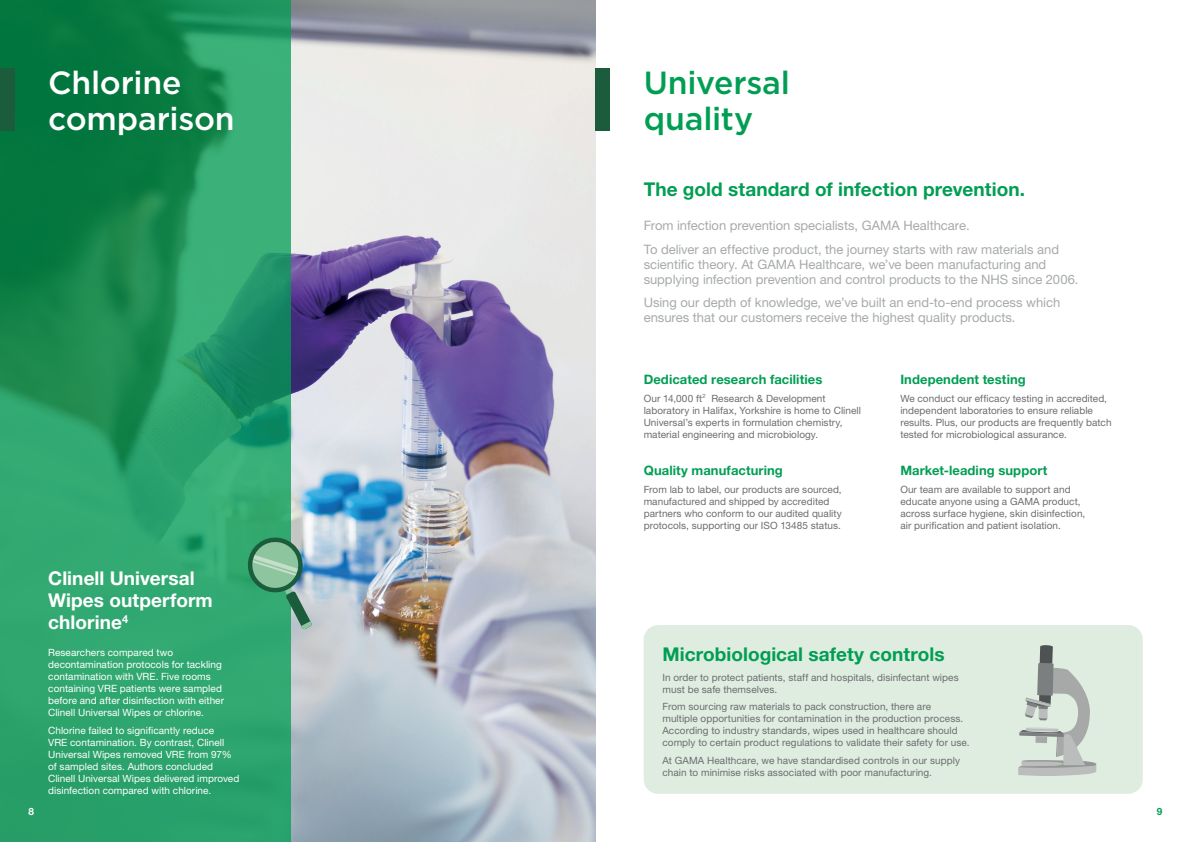
<style>
.page{position:relative;width:1191px;height:842px;background:#fff}
.page>*{position:absolute;margin:0;border:0;box-sizing:border-box;transform-origin:0 0}
.t1{font:500 32px/36px "Gotham";letter-spacing:-.01em;color:#fff}
.t2{font:500 32px/36px "Gotham";letter-spacing:-.005em;color:#009e53}
.t3{font:700 19px "Helvetica Neue LT Pro";letter-spacing:.005em;color:#009e53}
.t4{font:700 19px/22px "Helvetica Neue LT Pro";letter-spacing:.005em;color:#fff}
.t5{font:13px/15px "Helvetica Neue LT Pro";letter-spacing:-.005em;color:#a7aaaa}
.t6{font:700 13px "Helvetica Neue LT Pro";letter-spacing:.005em;color:#009e53}
.t7{font:10px/12px "Helvetica Neue LT Pro";letter-spacing:.005em;color:#6c6d70}
.t8{font:10px/12px "Helvetica Neue LT Pro";letter-spacing:.005em;color:#fff}
.t9{font:700 10px "Helvetica Neue LT Pro";color:#009e53}
.t10{font:700 10px "Helvetica Neue LT Pro";color:#fff}
</style>
<div class="page">
<img style="left:291px;top:0;width:304px;height:842px">
<div style="left:595px;top:69px;width:14px;height:62px;background:#1a5c3b"></div>
<svg style="left:0;top:0;width:291px;height:842px;background:#239861"></svg>
<svg style="left:246px;top:530px;width:66px;height:99px;background:#64ab8a"></svg>
<div style="left:643px;top:625px;width:499px;height:169px;background:#dfece0;border-radius:14px"></div>
<svg style="left:1018px;top:645px;width:78px;height:131px"></svg>
<div style="left:0;top:69px;width:14px;height:62px;background:#1a5c3b"></div>
<h1 class="t1" style="left:48px;top:65px;width:188px">Chlorine comparison</h1>
<p class="t10" style="left:28px;top:805px;width:7px">8</p>
<h2 class="t4" style="left:48px;top:567px;width:166px">Clinell Universal<br>Wipes outperform chlorine<sup>4</sup></h2>
<p class="t8" style="left:48px;top:646px;width:177px">Researchers compared two decontamination protocols for tackling contamination with VRE. Five rooms containing VRE patients were sampled before and after disinfection with either Clinell Universal Wipes or chlorine.</p>
<p class="t8" style="left:48px;top:724px;width:193px">Chlorine failed to significantly reduce<br>VRE contamination. By contrast, Clinell Universal Wipes removed VRE from 97% of sampled sites. Authors concluded Clinell Universal Wipes delivered improved disinfection compared with chlorine.</p>
<h1 class="t2" style="left:643px;top:65px;width:148px">Universal quality</h1>
<h2 class="t3" style="left:643px;top:178px;width:383px">The gold standard of infection prevention.</h2>
<h3 class="t5" style="left:643px;top:214px;width:417px;line-height:23.5px">From infection prevention specialists, GAMA Healthcare.<br>To deliver an effective product, the journey starts with raw materials and</h3>
<h3 class="t5" style="left:643px;top:257px;width:436px">scientific theory. At GAMA Healthcare, we’ve been manufacturing and supplying infection prevention and control products to the NHS since 2006.</h3>
<h3 class="t5" style="left:643px;top:295px;width:418px">Using our depth of knowledge, we’ve built an end-to-end process which ensures that our customers receive the highest quality products.</h3>
<h3 class="t6" style="left:643px;top:371px;width:180px">Dedicated research facilities</h3>
<p class="t7" style="left:643px;top:392px;width:219px">Our 14,000 ft<sup>2</sup> Research &amp; Development laboratory in Halifax, Yorkshire is home to Clinell Universal’s experts in formulation chemistry, material engineering and microbiology.</p>
<h3 class="t6" style="left:643px;top:462px;width:141px">Quality manufacturing</h3>
<p class="t7" style="left:643px;top:483px;width:200px">From lab to label, our products are sourced, manufactured and shipped by accredited partners who conform to our audited quality protocols, supporting our ISO 13485 status.</p>
<h3 class="t6" style="left:900px;top:371px;width:127px">Independent testing</h3>
<p class="t7" style="left:900px;top:392px;width:213px">We conduct our efficacy testing in accredited, independent laboratories to ensure reliable results. Plus, our products are frequently batch tested for microbiological assurance.</p>
<h3 class="t6" style="left:900px;top:462px;width:149px">Market-leading support</h3>
<p class="t7" style="left:900px;top:483px;width:186px">Our team are available to support and educate anyone using a GAMA product, across surface hygiene, skin disinfection, air purification and patient isolation.</p>
<h2 class="t3" style="left:662px;top:642px;width:284px">Microbiological safety controls</h2>
<p class="t7" style="left:662px;top:671px;width:298px">In order to protect patients, staff and hospitals, disinfectant wipes must be safe themselves.</p>
<p class="t7" style="left:662px;top:701px;width:309px">From sourcing raw materials to pack construction, there are<br>multiple opportunities for contamination in the production process.<br>According to industry standards, wipes used in healthcare should comply to certain product regulations to validate their safety for use.</p>
<p class="t7" style="left:662px;top:754px;width:299px">At GAMA Healthcare, we have standardised controls in our supply chain to minimise risks associated with poor manufacturing.</p>
<p class="t9" style="left:1157px;top:805px;width:7px">9</p>
</div>
